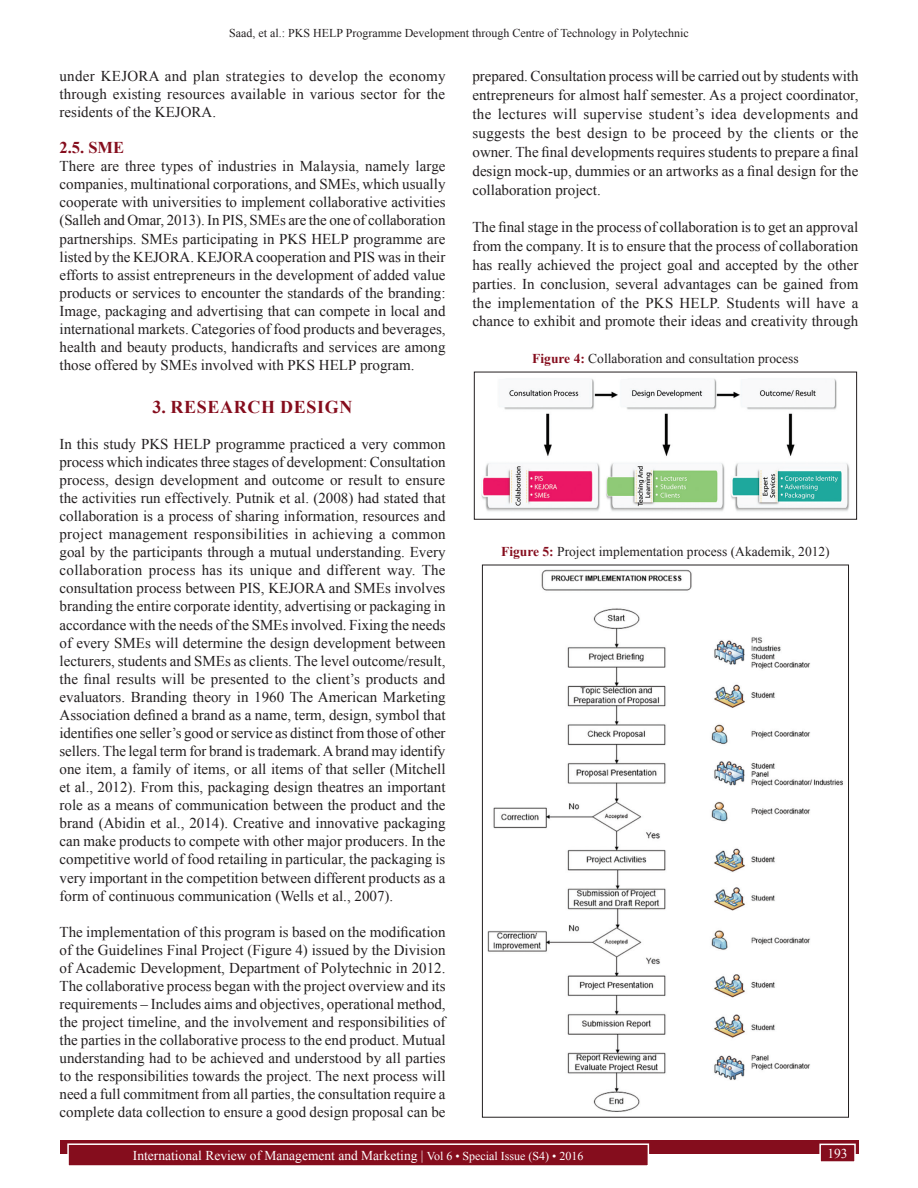
<style>
.page{position:relative;width:918px;height:1188px;background:#fff}
.page>*{position:absolute;margin:0;border:0;box-sizing:border-box;transform-origin:0 0}
.t1{font:700 18px "Times New Roman";letter-spacing:.035em;color:#850d1d}
.t2{font:700 16.5px "Times New Roman";color:#850d1d}
.TX{font:15px/18px "Times New Roman";color:#231f20;text-align:justify}
.FGC{font:13.5px "Times New Roman";color:#231f20}
.t3{font:13.5px "Times New Roman";color:#fff}
.t4{font:12px "Times New Roman";color:#231f20}
.s1{font-weight:700;color:#850d1d}
.s2{font-size:12px}
</style>
<div class="page">
<div style="left:60px;top:1140px;width:798px;height:13px;background:#850d1d"></div>
<div style="left:68px;top:1144px;width:580px;height:22px;background:#850d1d"></div>
<div style="left:67px;top:1143px;width:582px;height:24px;border:2px solid #fff"></div>
<div style="left:820px;top:1144px;width:35px;height:18px;background:#850d1d"></div>
<div style="left:819px;top:1144px;width:37px;height:19px;border:2px solid #fff"></div>
<img style="left:481px;top:378px;width:369px;height:134px">
<img style="left:487px;top:569px;width:356px;height:543px">
<p class="t4" style="left:229px;top:25px;width:461px">Saad, et al.: PKS HELP Programme Development through Centre of Technology in Polytechnic</p>
<p class="TX" style="left:60px;top:66px;width:388px">under KEJORA and plan strategies to develop the economy through existing resources available in various sector for the residents of the KEJORA.</p>
<h2 class="t2" style="left:60px;top:136px;width:66px">2.5. SME</h2>
<p class="TX" style="left:60px;top:157px;width:388px">There are three types of industries in Malaysia, namely large companies, multinational corporations, and SMEs, which usually cooperate with universities to implement collaborative activities (Salleh and Omar, 2013). In PIS, SMEs are the one of collaboration partnerships. SMEs participating in PKS HELP programme are listed by the KEJORA. KEJORA cooperation and PIS was in their efforts to assist entrepreneurs in the development of added value products or services to encounter the standards of the branding:<br>Image, packaging and advertising that can compete in local and international markets. Categories of food products and beverages, health and beauty products, handicrafts and services are among those offered by SMEs involved with PKS HELP program.</p>
<h1 class="t1" style="left:152px;top:394px;width:202px">3. RESEARCH DESIGN</h1>
<p class="TX" style="left:60px;top:434px;width:388px">In this study PKS HELP programme practiced a very common process which indicates three stages of development: Consultation process, design development and outcome or result to ensure the activities run effectively. Putnik et al. (2008) had stated that collaboration is a process of sharing information, resources and project management responsibilities in achieving a common goal by the participants through a mutual understanding. Every collaboration process has its unique and different way. The consultation process between PIS, KEJORA and SMEs involves branding the entire corporate identity, advertising or packaging in accordance with the needs of the SMEs involved. Fixing the needs of every SMEs will determine the design development between lecturers, students and SMEs as clients. The level outcome/result, the final results will be presented to the client’s products and evaluators. Branding theory in 1960 The American Marketing Association defined a brand as a name, term, design, symbol that identifies one seller’s good or service as distinct from those of other sellers. The legal term for brand is trademark. Abrand may identify one item, a family of items, or all items of that seller (Mitchell et al., 2012). From this, packaging design theatres an important role as a means of communication between the product and the brand (Abidin et al., 2014). Creative and innovative packaging can make products to compete with other major producers. In the competitive world of food retailing in particular, the packaging is very important in the competition between different products as a form of continuous communication (Wells et al., 2007).</p>
<p class="TX" style="left:60px;top:922px;width:388px">The implementation of this program is based on the modification of the Guidelines Final Project (Figure 4) issued by the Division of Academic Development, Department of Polytechnic in 2012.<br>The collaborative process began with the project overview and its requirements – Includes aims and objectives, operational method, the project timeline, and the involvement and responsibilities of the parties in the collaborative process to the end product. Mutual understanding had to be achieved and understood by all parties to the responsibilities towards the project. The next process will need a full commitment from all parties, the consultation require a complete data collection to ensure a good design proposal can be</p>
<p class="TX" style="left:473px;top:66px;width:388px;line-height:18.9px">prepared. Consultation process will be carried out by students with entrepreneurs for almost half semester. As a project coordinator, the lectures will supervise student’s idea developments and suggests the best design to be proceed by the clients or the owner. The final developments requires students to prepare a final design mock-up, dummies or an artworks as a final design for the collaboration project.</p>
<p class="TX" style="left:473px;top:217px;width:387px;line-height:18.9px">The final stage in the process of collaboration is to get an approval from the company. It is to ensure that the process of collaboration has really achieved the project goal and accepted by the other parties. In conclusion, several advantages can be gained from the implementation of the PKS HELP. Students will have a chance to exhibit and promote their ideas and creativity through</p>
<p class="FGC" style="left:532px;top:349px;width:268px"><span class="s1">Figure 4:</span> Collaboration and consultation process</p>
<p class="FGC" style="left:501px;top:542px;width:330px"><span class="s1">Figure 5:</span> Project implementation process (Akademik, 2012)</p>
<p class="t3" style="left:133px;top:1146px;width:452px">International Review of Management and Marketing | <span class="s2">Vol 6 • Special Issue (S4) • 2016</span></p>
<p class="t3" style="left:827px;top:1144px;width:22px">193</p>
</div>
